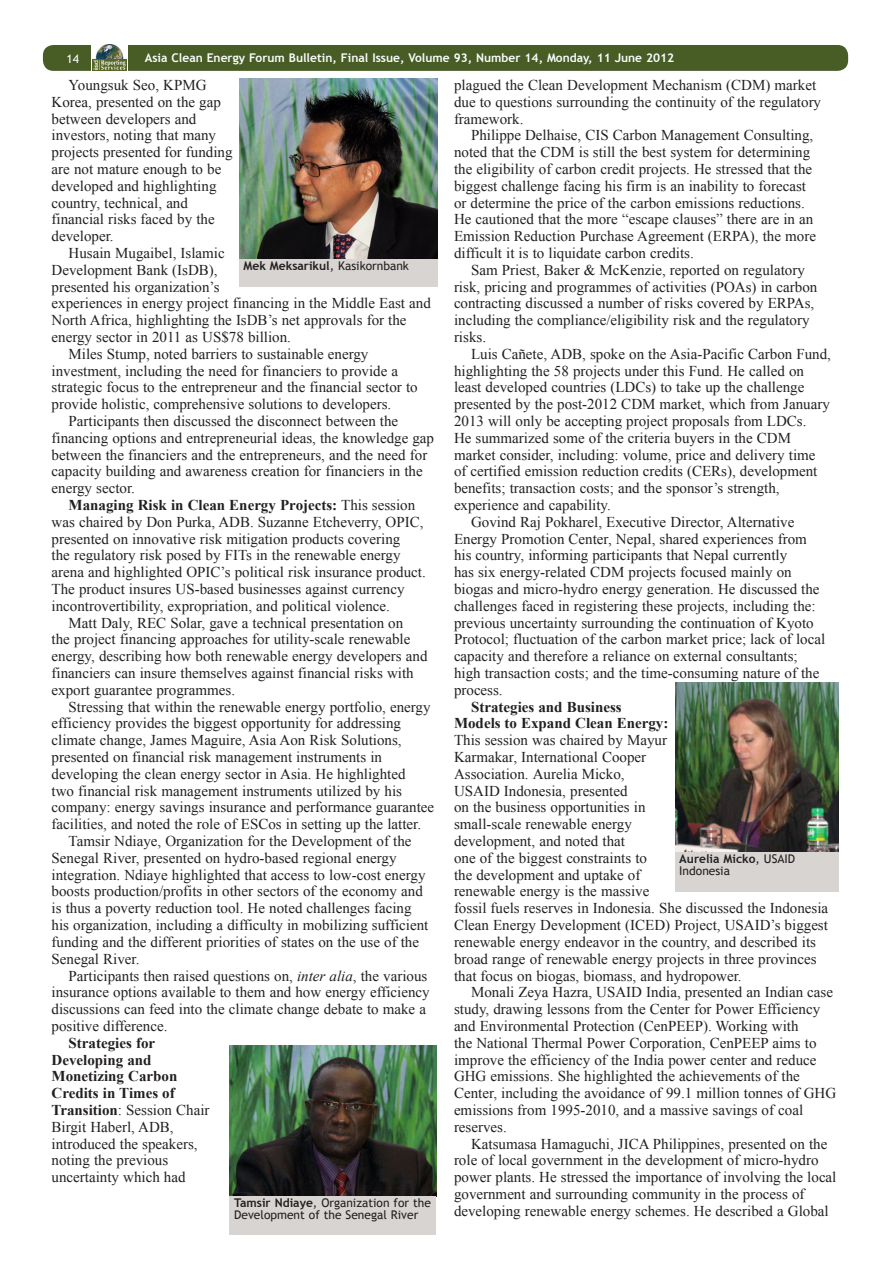
<style>
.page{position:relative;width:893px;height:1263px;background:#fff}
.page>*{position:absolute;margin:0;border:0;box-sizing:border-box;transform-origin:0 0}
.ENB_-_Body{font:15px/16.8px "Times New Roman";color:#231f20}
.Image_caption{font:12px/12px "Trebuchet MS";color:#231f20}
.t1{font:700 12px "Trebuchet MS";color:#fbfdfe}
.Image_caption-2{font:700 12px "Trebuchet MS";color:#231f20}
.t2{font:12px "Trebuchet MS";color:#fff}
.s1{font-weight:700}
.s2{font-style:italic}
.s3{font-weight:400}
</style>
<div class="page">
<div style="left:43px;top:45px;width:805px;height:26px;background:#485c26;border-radius:10px"></div>
<div style="left:91px;top:44px;width:37px;height:27px;background:#fff"></div>
<img style="left:92px;top:45px;width:35px;height:26px">
<img style="left:239px;top:78px;width:198px;height:181px">
<div style="left:239px;top:259px;width:198px;height:27px;background:#d7d4d2"></div>
<img style="left:230px;top:1045px;width:206px;height:151px">
<div style="left:230px;top:1196px;width:206px;height:39px;background:#d7d4d2"></div>
<img style="left:675px;top:682px;width:163px;height:170px">
<div style="left:675px;top:852px;width:163px;height:39px;background:#d7d4d2"></div>
<p class="t2" style="left:67px;top:51px;width:14px">14</p>
<p class="t1" style="left:145px;top:50px;width:531px">Asia Clean Energy Forum Bulletin, Final Issue, Volume 93, Number 14, Monday, 11 June 2012</p>
<p class="ENB_-_Body" style="left:52px;top:76px;width:182px;text-indent:17px">Youngsuk Seo, KPMG<br>Korea, presented on the gap between developers and investors, noting that many projects presented for funding are not mature enough to be developed and highlighting country, technical, and financial risks faced by the developer.</p>
<p class="ENB_-_Body" style="left:52px;top:244px;width:381px;text-indent:17px">Husain Mugaibel, Islamic<br>Development Bank (IsDB),<br>presented his organization’s<br>experiences in energy project financing in the Middle East and North Africa, highlighting the IsDB’s net approvals for the energy sector in 2011 as US$78 billion.</p>
<p class="ENB_-_Body" style="left:52px;top:345px;width:368px;text-indent:17px">Miles Stump, noted barriers to sustainable energy investment, including the need for financiers to provide a strategic focus to the entrepreneur and the financial sector to provide holistic, comprehensive solutions to developers.</p>
<p class="ENB_-_Body" style="left:52px;top:412px;width:384px;text-indent:17px">Participants then discussed the disconnect between the financing options and entrepreneurial ideas, the knowledge gap between the financiers and the entrepreneurs, and the need for capacity building and awareness creation for financiers in the energy sector.</p>
<p class="ENB_-_Body" style="left:52px;top:496px;width:376px;text-indent:17px"><span class="s1">Managing Risk in Clean Energy Projects:</span> This session was chaired by Don Purka, ADB. Suzanne Etcheverry, OPIC, presented on innovative risk mitigation products covering<br>the regulatory risk posed by FITs in the renewable energy arena and highlighted OPIC’s political risk insurance product.<br>The product insures US-based businesses against currency incontrovertibility, expropriation, and political violence.</p>
<p class="ENB_-_Body" style="left:52px;top:614px;width:377px;text-indent:17px">Matt Daly, REC Solar, gave a technical presentation on<br>the project financing approaches for utility-scale renewable energy, describing how both renewable energy developers and financiers can insure themselves against financial risks with export guarantee programmes.</p>
<p class="ENB_-_Body" style="left:52px;top:698px;width:384px;text-indent:17px">Stressing that within the renewable energy portfolio, energy efficiency provides the biggest opportunity for addressing climate change, James Maguire, Asia Aon Risk Solutions, presented on financial risk management instruments in developing the clean energy sector in Asia. He highlighted<br>two financial risk management instruments utilized by his company: energy savings insurance and performance guarantee facilities, and noted the role of ESCos in setting up the latter.</p>
<p class="ENB_-_Body" style="left:52px;top:832px;width:378px;text-indent:17px">Tamsir Ndiaye, Organization for the Development of the Senegal River, presented on hydro-based regional energy integration. Ndiaye highlighted that access to low-cost energy boosts production/profits in other sectors of the economy and is thus a poverty reduction tool. He noted challenges facing his organization, including a difficulty in mobilizing sufficient funding and the different priorities of states on the use of the Senegal River.</p>
<p class="ENB_-_Body" style="left:52px;top:967px;width:380px;text-indent:17px">Participants then raised questions on, <span class="s2">inter alia</span>, the various insurance options available to them and how energy efficiency discussions can feed into the climate change debate to make a positive difference.</p>
<p class="ENB_-_Body" style="left:52px;top:1034px;width:159px;text-indent:17px"><span class="s1">Strategies for<br>Developing and<br>Monetizing Carbon<br>Credits in Times of<br>Transition</span>: Session Chair<br>Birgit Haberl, ADB, introduced the speakers, noting the previous uncertainty which had</p>
<p class="ENB_-_Body" style="left:454px;top:76px;width:369px">plagued the Clean Development Mechanism (CDM) market due to questions surrounding the continuity of the regulatory framework.</p>
<p class="ENB_-_Body" style="left:454px;top:127px;width:364px;text-indent:17px">Philippe Delhaise, CIS Carbon Management Consulting, noted that the CDM is still the best system for determining the eligibility of carbon credit projects. He stressed that the biggest challenge facing his firm is an inability to forecast or determine the price of the carbon emissions reductions.<br>He cautioned that the more “escape clauses” there are in an Emission Reduction Purchase Agreement (ERPA), the more difficult it is to liquidate carbon credits.</p>
<p class="ENB_-_Body" style="left:454px;top:261px;width:365px;text-indent:17px">Sam Priest, Baker &amp; McKenzie, reported on regulatory risk, pricing and programmes of activities (POAs) in carbon contracting discussed a number of risks covered by ERPAs, including the compliance/eligibility risk and the regulatory risks.</p>
<p class="ENB_-_Body" style="left:454px;top:345px;width:379px;text-indent:17px">Luis Cañete, ADB, spoke on the Asia-Pacific Carbon Fund, highlighting the 58 projects under this Fund. He called on least developed countries (LDCs) to take up the challenge presented by the post-2012 CDM market, which from January 2013 will only be accepting project proposals from LDCs.<br>He summarized some of the criteria buyers in the CDM market consider, including: volume, price and delivery time of certified emission reduction credits (CERs), development benefits; transaction costs; and the sponsor’s strength, experience and capability.</p>
<p class="ENB_-_Body" style="left:454px;top:513px;width:373px;text-indent:17px">Govind Raj Pokharel, Executive Director, Alternative Energy Promotion Center, Nepal, shared experiences from his country, informing participants that Nepal currently<br>has six energy-related CDM projects focused mainly on biogas and micro-hydro energy generation. He discussed the challenges faced in registering these projects, including the: previous uncertainty surrounding the continuation of Kyoto Protocol; fluctuation of the carbon market price; lack of local capacity and therefore a reliance on external consultants; high transaction costs; and the time-consuming nature of the process.</p>
<p class="ENB_-_Body" style="left:454px;top:698px;width:376px;text-indent:17px"><span class="s1">Strategies and Business<br>Models to Expand Clean Energy:<br></span>This session was chaired by Mayur<br>Karmakar, International Cooper<br>Association. Aurelia Micko,<br>USAID Indonesia, presented<br>on the business opportunities in<br>small-scale renewable energy<br>development, and noted that<br>one of the biggest constraints to<br>the development and uptake of<br>renewable energy is the massive<br>fossil fuels reserves in Indonesia. She discussed the Indonesia Clean Energy Development (ICED) Project, USAID’s biggest renewable energy endeavor in the country, and described its broad range of renewable energy projects in three provinces that focus on biogas, biomass, and hydropower.</p>
<p class="ENB_-_Body" style="left:454px;top:984px;width:384px;text-indent:17px">Monali Zeya Hazra, USAID India, presented an Indian case study, drawing lessons from the Center for Power Efficiency and Environmental Protection (CenPEEP). Working with<br>the National Thermal Power Corporation, CenPEEP aims to improve the efficiency of the India power center and reduce GHG emissions. She highlighted the achievements of the Center, including the avoidance of 99.1 million tonnes of GHG emissions from 1995-2010, and a massive savings of coal reserves.</p>
<p class="ENB_-_Body" style="left:454px;top:1135px;width:384px;text-indent:17px">Katsumasa Hamaguchi, JICA Philippines, presented on the role of local government in the development of micro-hydro power plants. He stressed the importance of involving the local government and surrounding community in the process of developing renewable energy schemes. He described a Global</p>
<p class="Image_caption-2" style="left:244px;top:259px;width:167px">Mek Meksarikul<span class="s3">, Kasikornbank</span></p>
<p class="Image_caption" style="left:679px;top:853px;width:117px"><span class="s1">Aurelia Micko</span>, USAID<br>Indonesia</p>
<p class="Image_caption" style="left:234px;top:1197px;width:198px"><span class="s1">Tamsir Ndiaye</span>, Organization for the<br>Development of the Senegal River</p>
</div>
